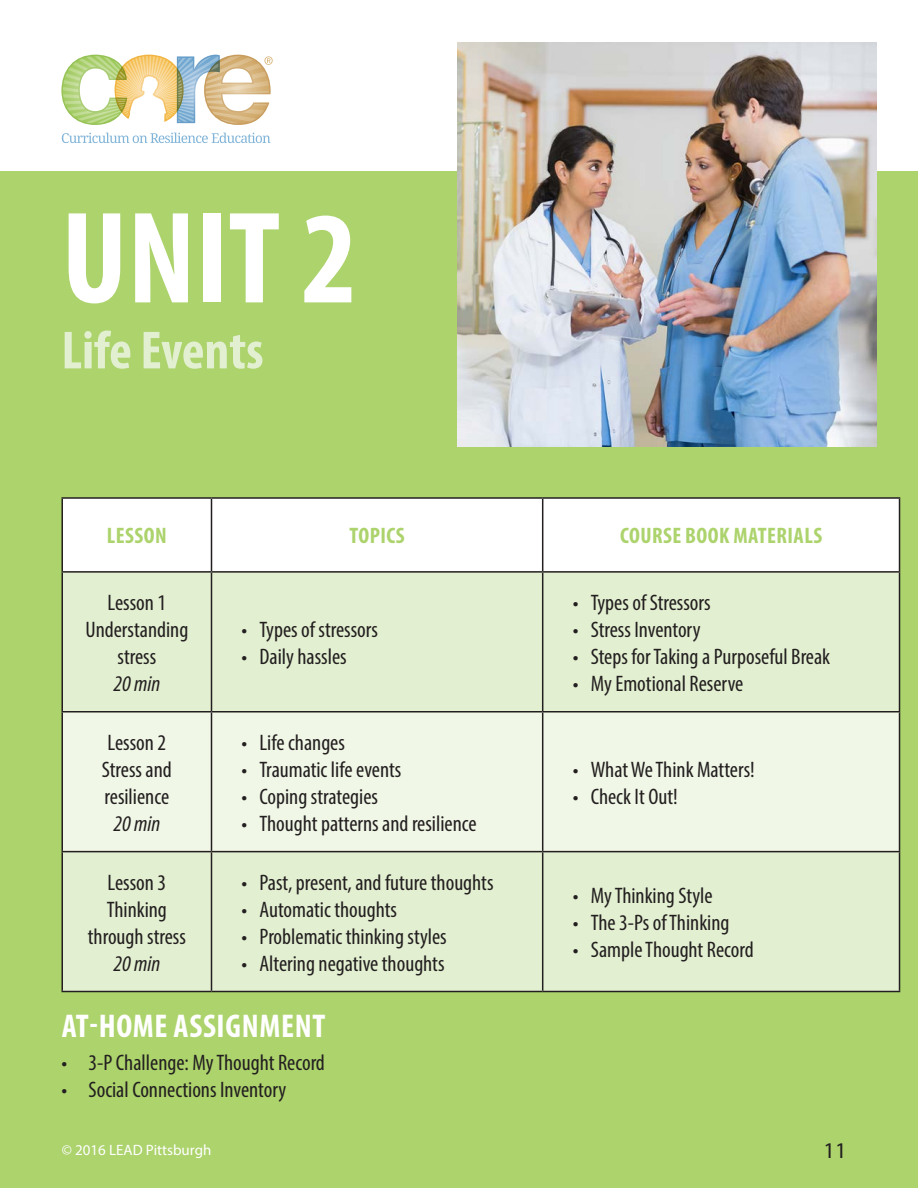
<style>
.page{position:relative;width:918px;height:1188px;background:#fff}
.page>*{position:absolute;margin:0;border:0;box-sizing:border-box;transform-origin:0 0}
.t1{font:700 condensed 132px "Myriad Pro";color:#fff}
.t2{font:700 condensed 54.15px "Myriad Pro";color:#e2efd0}
.t3{font:700 condensed 33px "Myriad Pro";letter-spacing:.02em;color:#fff}
.t4{font:condensed 22.5px/27px "Myriad Pro";color:#231f20;text-align:center}
.t5{font:700 condensed 22.5px "Myriad Pro";letter-spacing:.02em;color:#acd36c}
.t6{font:italic condensed 22.5px "Myriad Pro";color:#231f20}
.t7{font:22.5px "Myriad Pro";color:#231f20}
.t8{font:15px "Myriad Pro";color:#fff}
</style>
<div class="page">
<hr style="left:0;top:0;width:1px;height:54px;background:#e38888">
<div style="left:0;top:171px;width:918px;height:1017px;background:#acd36c"></div>
<div style="left:63px;top:499px;width:836px;height:72px;background:#fff"></div>
<div style="left:63px;top:573px;width:836px;height:418px;background:#e2efd0"></div>
<div style="left:63px;top:712px;width:836px;height:139px;background:#f0f7e6"></div>
<hr style="left:62px;top:497px;width:150px;height:2px;background:#231f20">
<hr style="left:62px;top:499px;width:1px;height:72px;background:#231f20">
<hr style="left:212px;top:497px;width:331px;height:2px;background:#231f20">
<hr style="left:211px;top:499px;width:1px;height:72px;background:#231f20">
<hr style="left:543px;top:497px;width:357px;height:2px;background:#231f20">
<hr style="left:542px;top:499px;width:1px;height:72px;background:#231f20">
<hr style="left:899px;top:499px;width:1px;height:72px;background:#231f20">
<hr style="left:62px;top:571px;width:150px;height:2px;background:#231f20">
<hr style="left:62px;top:573px;width:1px;height:138px;background:#231f20">
<hr style="left:212px;top:571px;width:331px;height:2px;background:#231f20">
<hr style="left:211px;top:573px;width:1px;height:138px;background:#231f20">
<hr style="left:543px;top:571px;width:357px;height:2px;background:#231f20">
<hr style="left:542px;top:573px;width:1px;height:138px;background:#231f20">
<hr style="left:899px;top:573px;width:1px;height:138px;background:#231f20">
<hr style="left:62px;top:711px;width:150px;height:1px;background:#231f20">
<hr style="left:62px;top:712px;width:1px;height:139px;background:#231f20">
<hr style="left:212px;top:711px;width:331px;height:1px;background:#231f20">
<hr style="left:211px;top:712px;width:1px;height:139px;background:#231f20">
<hr style="left:543px;top:711px;width:357px;height:1px;background:#231f20">
<hr style="left:542px;top:712px;width:1px;height:139px;background:#231f20">
<hr style="left:899px;top:712px;width:1px;height:139px;background:#231f20">
<hr style="left:62px;top:851px;width:150px;height:1px;background:#231f20">
<hr style="left:62px;top:852px;width:1px;height:139px;background:#231f20">
<hr style="left:212px;top:851px;width:331px;height:1px;background:#231f20">
<hr style="left:211px;top:852px;width:1px;height:139px;background:#231f20">
<hr style="left:543px;top:851px;width:357px;height:1px;background:#231f20">
<hr style="left:542px;top:852px;width:1px;height:139px;background:#231f20">
<hr style="left:899px;top:852px;width:1px;height:139px;background:#231f20">
<hr style="left:62px;top:991px;width:150px;height:1px;background:#231f20">
<hr style="left:212px;top:991px;width:331px;height:1px;background:#231f20">
<hr style="left:543px;top:991px;width:357px;height:1px;background:#231f20">
<svg style="left:62px;top:133px;width:208px;height:10px"></svg>
<svg style="left:62px;top:55px;width:211px;height:70px"></svg>
<img style="left:458px;top:43px;width:419px;height:404px">
<p class="t1" style="left:62px;top:176px;width:297px">UNIT 2</p>
<p class="t2" style="left:62px;top:317px;width:204px">Life Events</p>
<p class="t5" style="left:107px;top:522px;width:61px">LESSON</p>
<p class="t5" style="left:349px;top:522px;width:57px">TOPICS</p>
<p class="t5" style="left:620px;top:522px;width:204px">COURSE BOOK MATERIALS</p>
<p class="t4" style="left:108px;top:589px;width:60px">Lesson 1</p>
<p class="t4" style="left:85px;top:616px;width:104px">Understanding stress</p>
<p class="t6" style="left:113px;top:670px;width:48px">20 min</p>
<p class="t4" style="left:108px;top:728px;width:60px">Lesson 2</p>
<p class="t4" style="left:102px;top:755px;width:72px;text-align:left">Stress and resilience</p>
<p class="t6" style="left:113px;top:810px;width:48px">20 min</p>
<p class="t4" style="left:108px;top:868px;width:60px">Lesson 3</p>
<p class="t4" style="left:88px;top:895px;width:99px">Thinking through stress</p>
<p class="t6" style="left:113px;top:949px;width:48px">20 min</p>
<p class="t4" style="left:242px;top:616px;width:138px">• Types of stressors</p>
<p class="t4" style="left:242px;top:643px;width:107px">• Daily hassles</p>
<p class="t4" style="left:242px;top:728px;width:105px">• Life changes</p>
<p class="t4" style="left:242px;top:755px;width:161px">• Traumatic life events</p>
<p class="t4" style="left:242px;top:782px;width:138px">• Coping strategies</p>
<p class="t4" style="left:242px;top:809px;width:237px">• Thought patterns and resilience</p>
<p class="t4" style="left:242px;top:868px;width:254px">• Past, present, and future thoughts</p>
<p class="t4" style="left:242px;top:895px;width:157px">• Automatic thoughts</p>
<p class="t4" style="left:242px;top:922px;width:207px">• Problematic thinking styles</p>
<p class="t4" style="left:242px;top:949px;width:205px">• Altering negative thoughts</p>
<p class="t3" style="left:62px;top:1006px;width:265px">AT-HOME ASSIGNMENT</p>
<p class="t4" style="left:62px;top:1049px;width:265px">• 3-P Challenge: My Thought Record</p>
<p class="t4" style="left:62px;top:1076px;width:226px">• Social Connections Inventory</p>
<p class="t4" style="left:573px;top:589px;width:139px">• Types of Stressors</p>
<p class="t4" style="left:573px;top:616px;width:129px">• Stress Inventory</p>
<p class="t4" style="left:573px;top:643px;width:259px">• Steps for Taking a Purposeful Break</p>
<p class="t4" style="left:573px;top:670px;width:172px">• My Emotional Reserve</p>
<p class="t4" style="left:573px;top:755px;width:184px">• What We Think Matters!</p>
<p class="t4" style="left:573px;top:782px;width:107px">• Check It Out!</p>
<p class="t4" style="left:573px;top:882px;width:141px">• My Thinking Style</p>
<p class="t4" style="left:573px;top:909px;width:158px">• The 3-Ps of Thinking</p>
<p class="t4" style="left:573px;top:936px;width:183px">• Sample Thought Record</p>
<p class="t8" style="left:62px;top:1141px;width:151px">© 2016 LEAD Pittsburgh</p>
<p class="t7" style="left:824px;top:1136px;width:25px">11</p>
</div>
